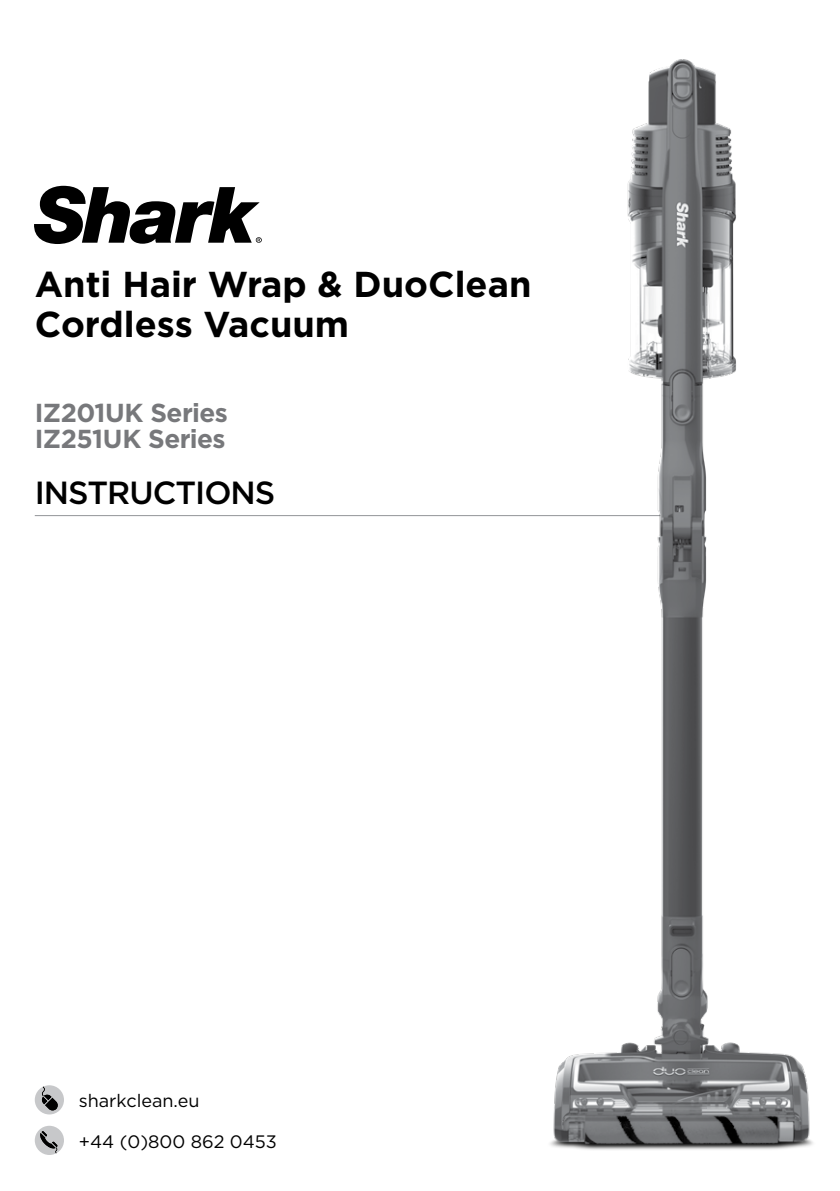
<style>
.page{position:relative;width:840px;height:1191px;background:#fff}
.page>*{position:absolute;margin:0;border:0;box-sizing:border-box;transform-origin:0 0}
.t1{font:700 36px/40px "Gotham";color:#000}
.t2{font:500 32px "Gotham";letter-spacing:-.03em;color:#000}
.t3{font:700 26px/26px "Gotham";letter-spacing:-.02em;color:#77787b}
.t4{font:18px "Gotham";color:#000}
</style>
<div class="page">
<hr style="left:35px;top:515px;width:642px;height:1px;background:#939598">
<svg style="left:34px;top:186px;width:227px;height:58px"></svg>
<svg style="left:35px;top:1085px;width:29px;height:29px"></svg>
<svg style="left:35px;top:1125px;width:29px;height:30px"></svg>
<img style="left:514px;top:59px;width:299px;height:1091px">
<p class="t1" style="left:35px;top:264px;width:498px">Anti Hair Wrap &amp; DuoClean<br>Cordless Vacuum</p>
<p class="t3" style="left:35px;top:400px;width:195px">IZ201UK Series<br>IZ251UK Series</p>
<p class="t2" style="left:35px;top:471px;width:242px">INSTRUCTIONS</p>
<p class="t4" style="left:79px;top:1089px;width:122px">sharkclean.eu</p>
<p class="t4" style="left:79px;top:1130px;width:199px">+44 (0)800 862 0453</p>
</div>
